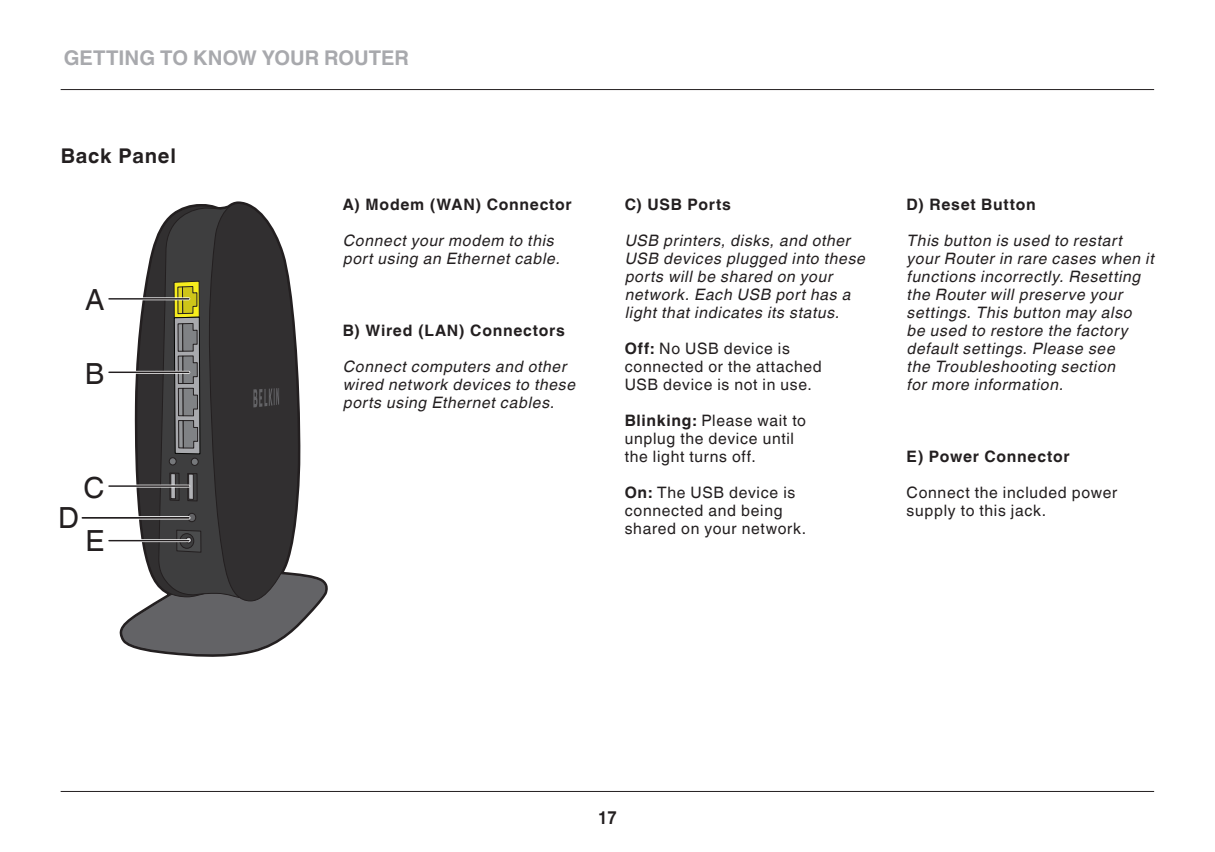
<style>
.page{position:relative;width:1215px;height:852px;background:#fff}
.page>*{position:absolute;margin:0;border:0;box-sizing:border-box;transform-origin:0 0}
.t1{font:29.03px "Helvetica World";color:#231f20}
.t2{font:700 20.25px "Helvetica World";color:#a8a9ad}
.t3{font:700 20.25px "Helvetica World";color:#231f20}
.t4{font:700 18px "Helvetica World";color:#231f20;scale:.9 1}
.t5{font:italic 15.75px/18px "Helvetica World";color:#231f20}
.t6{font:15.75px/18px "Helvetica World";letter-spacing:.045em;color:#231f20}
.t7{font:700 15.75px "Helvetica World";letter-spacing:.045em;color:#231f20}
.s1{font-weight:700}
</style>
<div class="page">
<hr style="left:61px;top:790px;width:1093px;height:1px;background:#231f20">
<hr style="left:61px;top:89px;width:1093px;height:1px;background:#231f20">
<svg style="left:121px;top:202px;width:207px;height:455px"></svg>
<div style="left:186px;top:536px;width:6px;height:7px;border:1px solid #231f20;border-radius:50%"></div>
<hr style="left:109px;top:297px;width:80px;height:3px;background:#fff">
<hr style="left:109px;top:298px;width:80px;height:1px;background:#231f20">
<hr style="left:109px;top:370px;width:80px;height:3px;background:#fff">
<hr style="left:109px;top:371px;width:80px;height:2px;background:#231f20">
<hr style="left:109px;top:484px;width:80px;height:3px;background:#fff">
<hr style="left:109px;top:485px;width:80px;height:1px;background:#231f20">
<hr style="left:82px;top:516px;width:107px;height:3px;background:#fff">
<hr style="left:82px;top:516px;width:107px;height:2px;background:#231f20">
<hr style="left:109px;top:539px;width:80px;height:2px;background:#231f20">
<p class="t2" style="left:64px;top:46px;width:226px">Getting to Know Your</p>
<p class="t2" style="left:324px;top:46px;width:30px">Rout</p>
<p class="t2" style="left:381px;top:46px;width:23px">er</p>
<p class="t3" style="left:61px;top:144px;width:117px">Back Panel</p>
<h1 class="t1" style="left:85px;top:283px;width:21px">A</h1>
<h1 class="t1" style="left:85px;top:356px;width:21px">B</h1>
<h1 class="t1" style="left:83px;top:470px;width:23px">C</h1>
<h1 class="t1" style="left:58px;top:501px;width:22px">D</h1>
<h1 class="t1" style="left:85px;top:523px;width:20px">E</h1>
<p class="t7" style="left:343px;top:195px;width:231px">A) Modem (WAN) Connector</p>
<p class="t5" style="left:343px;top:231px;width:224px">Connectyourmodem tothis portusinganEthernetcable.</p>
<p class="t7" style="left:343px;top:321px;width:94px">B) Wired (LAN</p>
<p class="t7" style="left:459px;top:321px;width:107px">) Connectors</p>
<p class="t5" style="left:343px;top:357px;width:239px">Connectcomputersand other wired networkdevicestothese portsusingEthernetcables.</p>
<p class="t7" style="left:625px;top:195px;width:108px">C) USB Ports</p>
<p class="t5" style="left:625px;top:231px;width:247px">USB printers,disks,and other<br>USB devicesplugged intothese portswillbeshared onyour network.EachUSB porthasa lightthatindicatesitsstatus.</p>
<p class="t6" style="left:625px;top:339px;width:199px"><span class="s1">Off:</span> No USB device is connected or the attached<br>USB device is not in use.</p>
<p class="t6" style="left:625px;top:411px;width:183px"><span class="s1">Blinking:</span> Please wait to unplug the device until the light turns off.</p>
<p class="t6" style="left:625px;top:483px;width:183px"><span class="s1">On:</span> The USB device is connected and being shared on your network.</p>
<p class="t7" style="left:907px;top:195px;width:130px">D) Reset Button</p>
<p class="t5" style="left:907px;top:231px;width:254px">Thisbuttonisused torestart yourRouterinrarecaseswhenit functionsincorrectly.Resetting theRouterwillpreserveyour settings.Thisbuttonmayalso beused torestorethefactory defaultsettings.Pleasesee theTroubleshootingsection formoreinformation.</p>
<p class="t7" style="left:907px;top:447px;width:164px">E) Power Connector</p>
<p class="t6" style="left:907px;top:483px;width:212px">Connect the included power supply to this jack.</p>
<p class="t4" style="left:598px;top:806px;width:22px">17</p>
</div>
